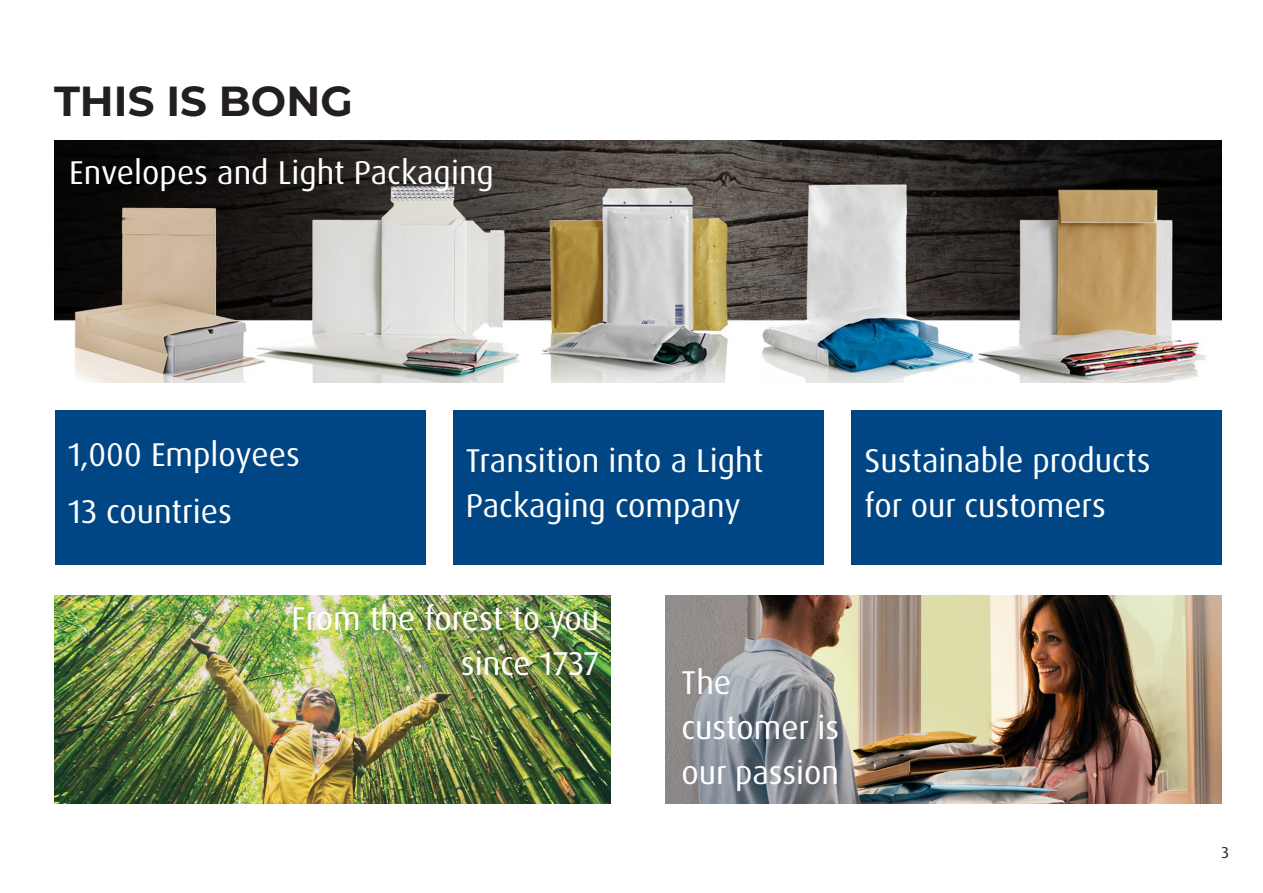
<style>
.page{position:relative;width:1263px;height:893px;background:#fff}
.page>*{position:absolute;margin:0;border:0;box-sizing:border-box;transform-origin:0 0}
.Rubrik_stor_grå{font:700 42px "Montserrat";color:#231f20}
.Rubrik_stor_grå-2{font:33px/45px "Dax Pro";color:#fff}
.Citat-text{font:15.75px "Dax Pro";color:#231f20}
</style>
<div class="page">
<img style="left:665px;top:595px;width:556px;height:209px">
<img style="left:54px;top:595px;width:556px;height:209px">
<div style="left:55px;top:410px;width:370px;height:154px;background:#004684"></div>
<div style="left:453px;top:410px;width:370px;height:154px;background:#004684"></div>
<div style="left:851px;top:410px;width:370px;height:154px;background:#004684"></div>
<img style="left:55px;top:140px;width:1166px;height:243px">
<p class="Rubrik_stor_grå" style="left:54px;top:71px;width:300px">THIS IS BONG</p>
<p class="Rubrik_stor_grå-2" style="left:69px;top:150px;width:426px">Envelopes and Light Packaging</p>
<p class="Rubrik_stor_grå-2" style="left:68px;top:432px;width:233px">1,000 Employees</p>
<p class="Rubrik_stor_grå-2" style="left:68px;top:490px;width:165px">13 countries</p>
<p class="Rubrik_stor_grå-2" style="left:466px;top:438px;width:299px">Transition into a Light<br>Packaging company</p>
<p class="Rubrik_stor_grå-2" style="left:864px;top:438px;width:287px">Sustainable products for our customers</p>
<p class="Rubrik_stor_grå-2" style="left:292px;top:596px;width:309px;text-align:right">From the forest to you since 1737</p>
<p class="Rubrik_stor_grå-2" style="left:681px;top:660px;width:159px">The customer is our passion</p>
<p class="Citat-text" style="left:1221px;top:842px;width:9px">3</p>
</div>
